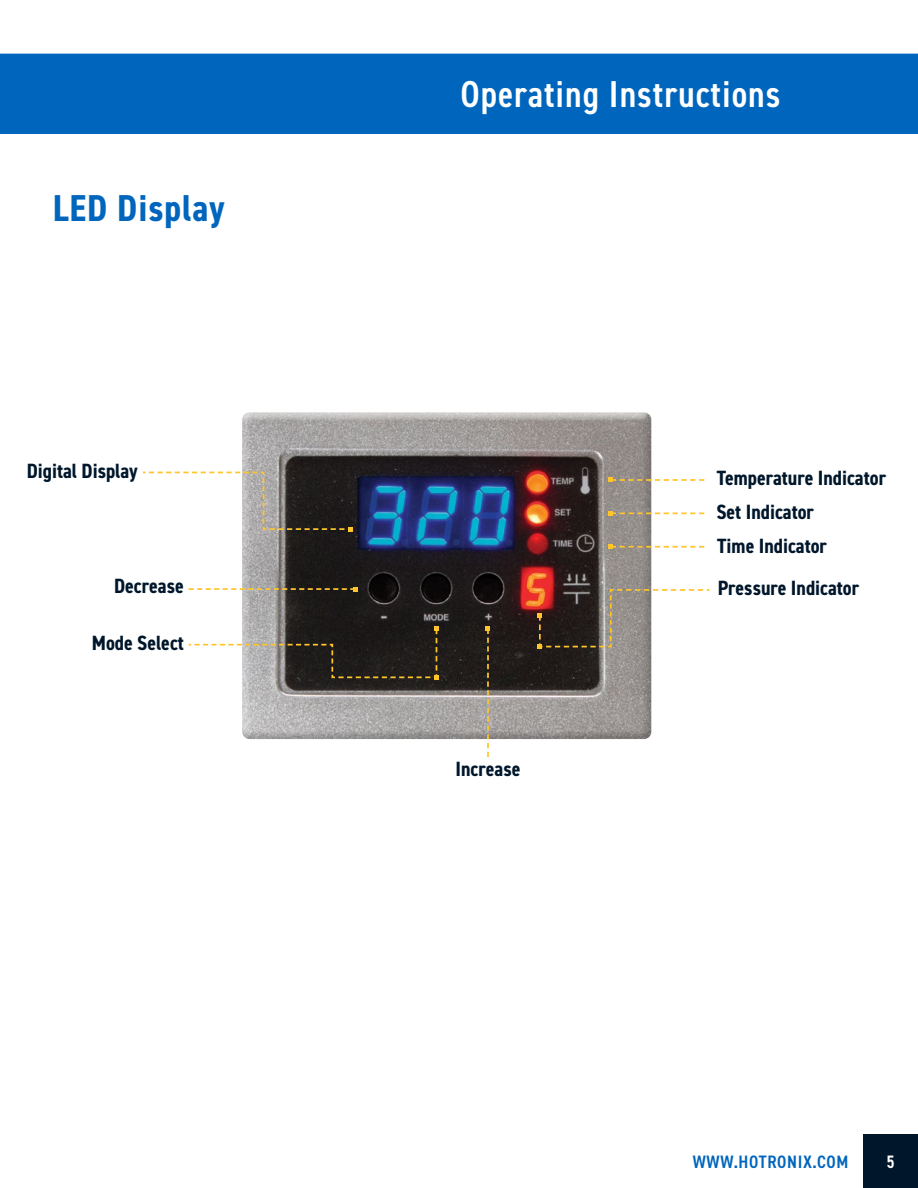
<style>
.page{position:relative;width:918px;height:1188px;background:#fff}
.page>*{position:absolute;margin:0;border:0;box-sizing:border-box;transform-origin:0 0}
.t1{font:600 condensed 37.5px "DIN2014";letter-spacing:.025em;color:#fff}
.t2{font:700 condensed 37.5px "DIN2014";letter-spacing:.025em;color:#0065bd}
.t3{font:700 condensed 20.7px/34.2px "DIN2014";color:#00172b}
.t4{font:600 condensed 18px "DIN2014";letter-spacing:.035em;color:#0065bd}
.t5{font:600 condensed 18px "DIN2014";color:#fff}
</style>
<div class="page">
<div style="left:863px;top:1135px;width:55px;height:53px;background:#00172b"></div>
<div style="left:0;top:54px;width:918px;height:80px;background:#0065bd"></div>
<div style="left:236px;top:410px;width:425px;height:330px;background:#000;opacity:.19"></div>
<svg style="left:142px;top:471px;width:211px;height:60px"></svg>
<svg style="left:189px;top:587px;width:168px;height:4px"></svg>
<svg style="left:486px;top:627px;width:4px;height:130px"></svg>
<svg style="left:609px;top:478px;width:95px;height:4px"></svg>
<svg style="left:609px;top:511px;width:95px;height:4px"></svg>
<svg style="left:609px;top:545px;width:95px;height:4px"></svg>
<svg style="left:538px;top:588px;width:172px;height:61px"></svg>
<svg style="left:188px;top:627px;width:251px;height:53px"></svg>
<h1 class="t2" style="left:53px;top:184px;width:173px">LED Display</h1>
<p class="t3" style="left:27px;top:453px;width:112px">Digital Display</p>
<h1 class="t1" style="left:460px;top:69px;width:322px">Operating Instructions</h1>
<p class="t3" style="left:716px;top:460px;width:171px">Temperature Indicator<br>Set Indicator<br>Time Indicator</p>
<p class="t3" style="left:114px;top:569px;width:71px">Decrease</p>
<p class="t3" style="left:718px;top:571px;width:143px">Pressure Indicator</p>
<p class="t3" style="left:92px;top:626px;width:94px">Mode Select</p>
<p class="t3" style="left:456px;top:751px;width:66px">Increase</p>
<p class="t4" style="left:693px;top:1150px;width:157px">WWW.HOTRONIX.COM</p>
<p class="t5" style="left:887px;top:1150px;width:10px">5</p>
</div>
